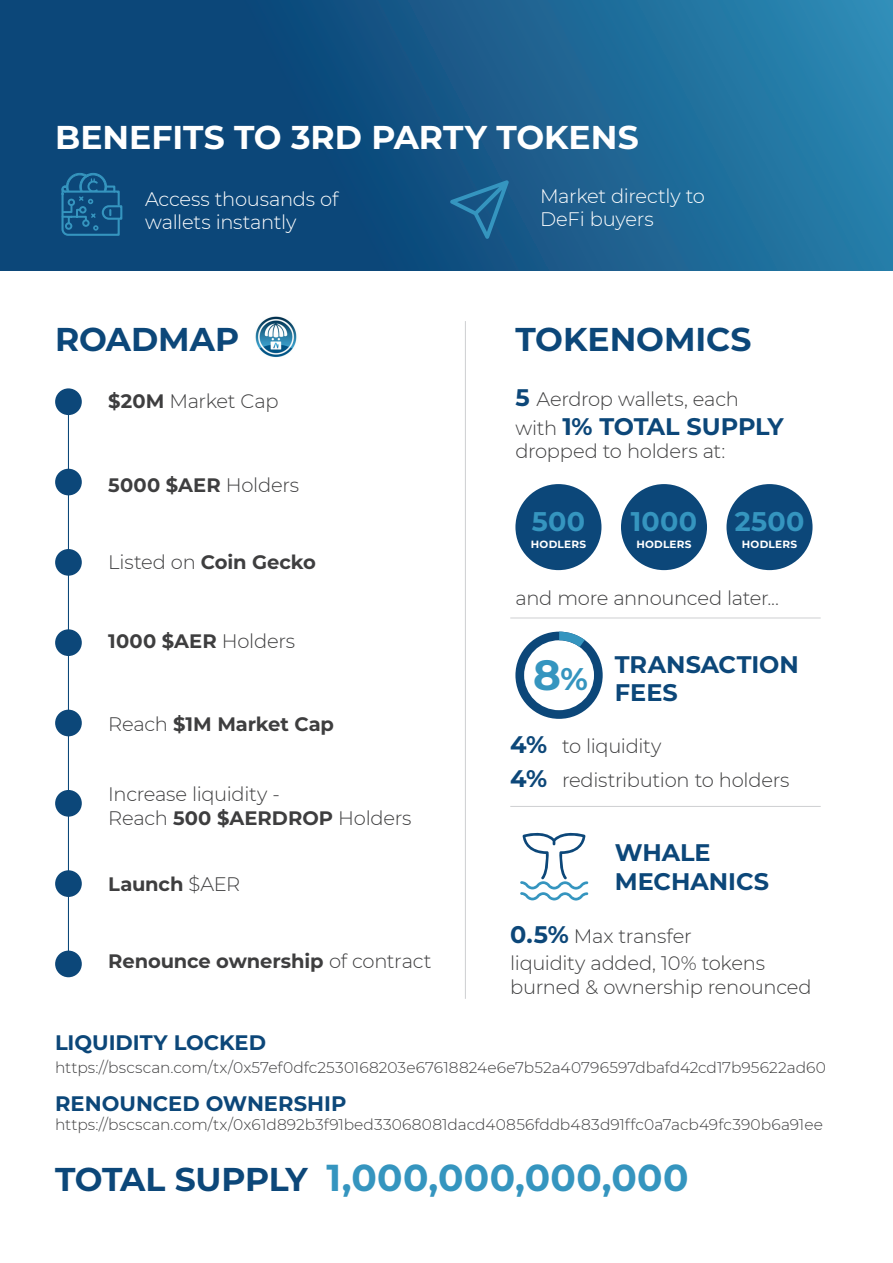
<style>
.page{position:relative;width:893px;height:1263px;background:#fff}
.page>*{position:absolute;margin:0;border:0;box-sizing:border-box;transform-origin:0 0}
.H_5{font:700 42.3px "Montserrat";color:#3595bf}
.H_5-2{font:700 37.5px "Montserrat";letter-spacing:.01em;color:#3595bf}
.H_5-3{font:700 33px "Montserrat";color:#fff}
.H_5-4{font:700 33px "Montserrat";color:#0c4779}
.H_5-5{font:700 27px "Montserrat";letter-spacing:.01em;color:#3595bf}
.H_5-6{font:700 24px/28.8px "Montserrat";color:#0c4779}
.H_5-7{font:700 21px "Montserrat";color:#0c4779}
.H_5-8{font:300 19.5px/23.4px "Montserrat";letter-spacing:-.015em;color:#3e3e3f}
.H_5-9{font:700 19.5px "Montserrat";letter-spacing:-.005em;color:#3e3e3f}
.H_5-10{font:300 19.5px/23.4px "Montserrat";letter-spacing:-.015em;color:#fff}
.H_5-11{font:300 15.45px "Montserrat";letter-spacing:.005em;color:#3e3e3f}
.H_5-12{font:700 10.5px "Montserrat";letter-spacing:.02em;color:#fff}
.s1{font-weight:700}
.s2{font-weight:300}
.s3{font-weight:700;font-size:24px;color:#0c4779}
.s4{font-weight:300;font-size:19.5px;color:#3e3e3f}
.s5{font-size:31.35px}
.s6{font-size:33px;color:#0c4779}
</style>
<div class="page">
<div style="left:0;top:0;width:893px;height:271px;background:linear-gradient(to right,#05396c,#287da9)"></div>
<hr style="left:465px;top:321px;width:1px;height:678px;background:#d1d2d4">
<hr style="left:68px;top:403px;width:1px;height:563px;background:#0c4779">
<div style="left:55px;top:388px;width:27px;height:27px;background:#0c4779;border-radius:50%"></div>
<div style="left:55px;top:469px;width:27px;height:26px;background:#0c4779;border-radius:50%"></div>
<div style="left:55px;top:549px;width:27px;height:27px;background:#0c4779;border-radius:50%"></div>
<div style="left:55px;top:629px;width:27px;height:27px;background:#0c4779;border-radius:50%"></div>
<div style="left:55px;top:710px;width:27px;height:26px;background:#0c4779;border-radius:50%"></div>
<div style="left:55px;top:790px;width:27px;height:27px;background:#0c4779;border-radius:50%"></div>
<div style="left:55px;top:870px;width:27px;height:27px;background:#0c4779;border-radius:50%"></div>
<div style="left:55px;top:950px;width:27px;height:27px;background:#0c4779;border-radius:50%"></div>
<img style="left:255px;top:316px;width:42px;height:42px">
<svg style="left:60px;top:173px;width:63px;height:64px;background:#165b8b"></svg>
<svg style="left:450px;top:180px;width:59px;height:59px;background:#1b6291"></svg>
<div style="left:515px;top:484px;width:86px;height:86px;background:#0c4779;border-radius:50%"></div>
<div style="left:621px;top:484px;width:86px;height:86px;background:#0c4779;border-radius:50%"></div>
<div style="left:726px;top:484px;width:86px;height:86px;background:#0c4779;border-radius:50%"></div>
<hr style="left:510px;top:617px;width:311px;height:1px;background:#d1d2d4">
<hr style="left:510px;top:806px;width:311px;height:1px;background:#d1d2d4">
<svg style="left:515px;top:632px;width:88px;height:87px"></svg>
<svg style="left:520px;top:832px;width:68px;height:68px"></svg>
<p class="H_5-3" style="left:55px;top:114px;width:585px">BENEFITS TO 3RD PARTY TOKENS</p>
<p class="H_5-10" style="left:540px;top:183px;width:166px">Market directly to<br>DeFi buyers</p>
<p class="H_5-10" style="left:145px;top:187px;width:195px">Access thousands of wallets instantly</p>
<p class="H_5-4" style="left:55px;top:315px;width:186px">ROADMAP</p>
<p class="H_5-8" style="left:108px;top:389px;width:172px"><span class="s1">$20M</span> Market Cap</p>
<p class="H_5-9" style="left:108px;top:471px;width:192px">5000 $AER <span class="s2">Holders</span></p>
<p class="H_5-9" style="left:108px;top:548px;width:209px"><span class="s2">Listed on</span> Coin Gecko</p>
<p class="H_5-9" style="left:108px;top:627px;width:188px">1000 $AER <span class="s2">Holders</span></p>
<p class="H_5-9" style="left:108px;top:710px;width:227px"><span class="s2">Reach</span> $1M Market Cap</p>
<p class="H_5-8" style="left:108px;top:782px;width:305px">Increase liquidity -<br>Reach <span class="s1">500 $AERDROP</span> Holders</p>
<p class="H_5-9" style="left:108px;top:870px;width:133px">Launch <span class="s2">$AER</span></p>
<p class="H_5-9" style="left:108px;top:947px;width:325px">Renounce ownership <span class="s2">of contract</span></p>
<p class="H_5-4" style="left:515px;top:315px;width:238px">TOKENOMICS</p>
<p class="H_5-8" style="left:515px;top:387px;width:225px"><span class="s3">5</span> Aerdrop wallets, each</p>
<p class="H_5-6" style="left:515px;top:411px;width:270px"><span class="s4">with</span> 1% TOTAL SUPPLY</p>
<p class="H_5-8" style="left:515px;top:439px;width:211px">dropped to holders at:</p>
<p class="H_5-5" style="left:532px;top:502px;width:55px">500</p>
<p class="H_5-12" style="left:531px;top:536px;width:57px">HODLERS</p>
<p class="H_5-5" style="left:631px;top:502px;width:68px">1000</p>
<p class="H_5-12" style="left:636px;top:536px;width:57px">HODLERS</p>
<p class="H_5-5" style="left:735px;top:502px;width:71px">2500</p>
<p class="H_5-12" style="left:742px;top:536px;width:57px">HODLERS</p>
<p class="H_5-8" style="left:515px;top:586px;width:265px">and more announced later...</p>
<p class="H_5-6" style="left:615px;top:648px;width:186px">TRANSACTION<br>FEES</p>
<p class="H_5-8" style="left:510px;top:728px;width:281px;line-height:34.5px"><span class="s3">4%</span> to liquidity<br><span class="s3">4%</span> redistribution to holders</p>
<p class="H_5" style="left:533px;top:645px;width:56px">8<span class="s5">%</span></p>
<p class="H_5-6" style="left:615px;top:837px;width:156px">WHALE<br>MECHANICS</p>
<p class="H_5-8" style="left:510px;top:923px;width:183px"><span class="s3">0.5%</span> Max transfer</p>
<p class="H_5-8" style="left:510px;top:951px;width:303px">liquidity added, 10% tokens burned &amp; ownership renounced</p>
<p class="H_5-7" style="left:55px;top:1027px;width:213px">LIQUIDITY LOCKED</p>
<p class="H_5-11" style="left:55px;top:1057px;width:772px">https://bscscan.com/tx/0x57ef0dfc2530168203e67618824e6e7b52a40796597dbafd42cd17b95622ad60</p>
<p class="H_5-7" style="left:55px;top:1088px;width:293px">RENOUNCED OWNERSHIP</p>
<p class="H_5-11" style="left:55px;top:1114px;width:769px">https://bscscan.com/tx/0x61d892b3f91bed33068081dacd40856fddb483d91ffc0a7acb49fc390b6a91ee</p>
<p class="H_5-2" style="left:55px;top:1150px;width:635px"><span class="s6">TOTAL SUPPLY</span> 1,000,000,000,000</p>
</div>
